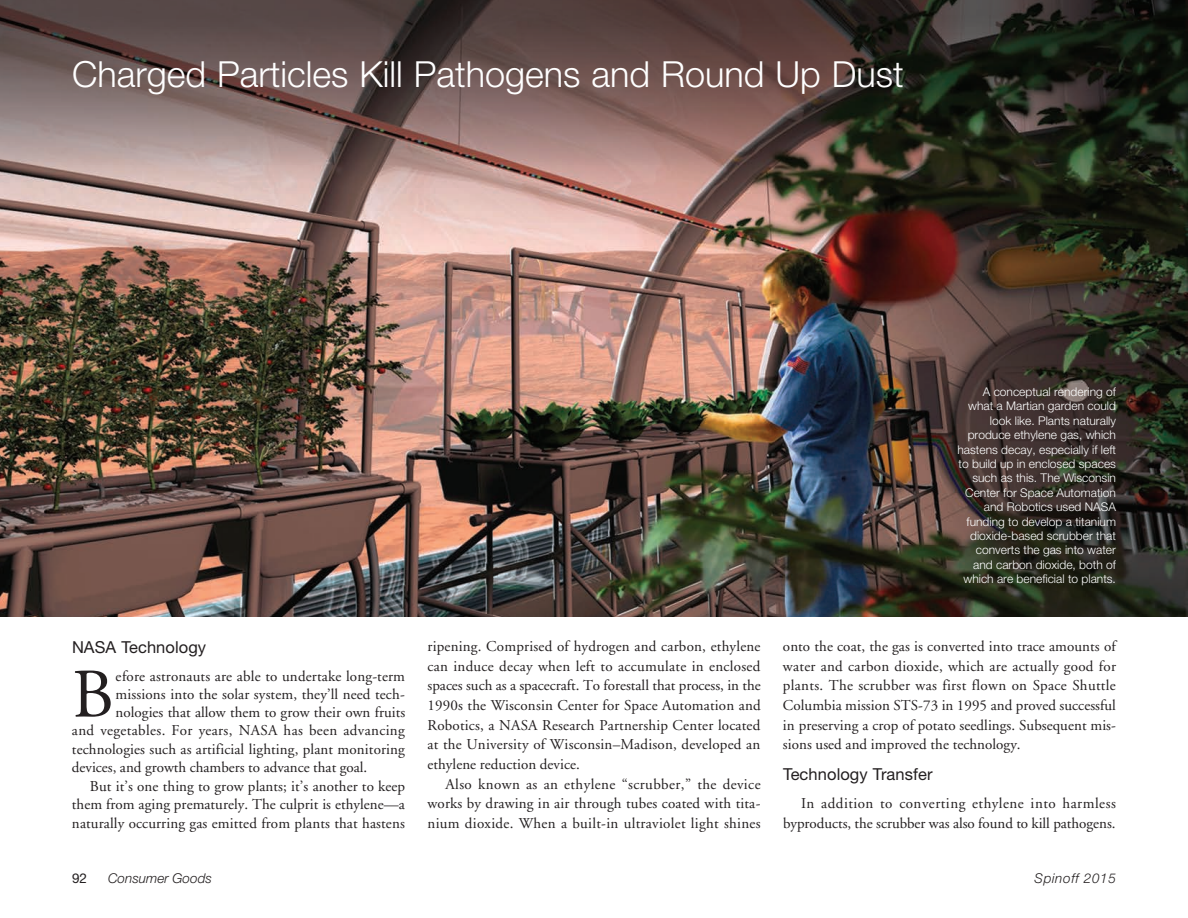
<style>
.page{position:relative;width:1188px;height:918px;background:#fff}
.page>*{position:absolute;margin:0;border:0;box-sizing:border-box;transform-origin:0 0}
.Drop_Cap{font:69.3px "Adobe Garamond";color:#231f20}
.t1{font:300 36px "Helvetica Neue";color:#fff}
.Subhead{font:16.5px "Helvetica Neue";letter-spacing:.005em;color:#231f20}
.Drop_Cap-2{font:15px/19.6px "Adobe Garamond";letter-spacing:.01em;color:#231f20;text-align:justify}
.t2{font:italic 300 13.5px "Helvetica Neue";letter-spacing:.005em;color:#231f20}
.t3{font:italic 300 13.5px "Helvetica Neue";letter-spacing:.05em;color:#231f20}
.t4{font:13.5px "Helvetica Neue";color:#231f20}
.t5{font:300 12px/14.4px "Helvetica Neue";color:#fff;text-align:right}
</style>
<div class="page">
<img style="left:0;top:0;width:1188px;height:617px">
<h1 class="t1" style="left:72px;top:52px;width:833px">Charged Particles Kill Pathogens and Round Up Dust</h1>
<p class="t5" style="left:958px;top:384px;width:160px">A conceptual rendering of what a Martian garden could look like. Plants naturally produce ethylene gas, which hastens decay, especially if left to build up in enclosed spaces such as this. The Wisconsin<br>Center for Space Automation and Robotics used NASA funding to develop a titanium dioxide-based scrubber that converts the gas into water and carbon dioxide, both of which are beneficial to plants.</p>
<p class="Subhead" style="left:72px;top:637px;width:136px">NASA Technology</p>
<p class="Drop_Cap" style="left:72px;top:658px;width:43px">B</p>
<p class="Drop_Cap-2" style="left:116px;top:666px;width:291px">efore astronauts are able to undertake long-term</p>
<p class="Drop_Cap-2" style="left:116px;top:684px;width:291px">missions into the solar system, they’ll need tech-</p>
<p class="Drop_Cap-2" style="left:116px;top:702px;width:291px">nologies that allow them to grow their own fruits</p>
<p class="Drop_Cap-2" style="left:72px;top:721px;width:334px">and vegetables. For years, NASA has been advancing</p>
<p class="Drop_Cap-2" style="left:72px;top:739px;width:334px">technologies such as artificial lighting, plant monitoring</p>
<p class="Drop_Cap-2" style="left:72px;top:758px;width:297px">devices, and growth chambers to advance that goal.</p>
<p class="Drop_Cap-2" style="left:72px;top:777px;width:335px;line-height:18.6px;text-indent:18px">But it’s one thing to grow plants; it’s another to keep them from aging prematurely. The culprit is ethylene—a naturally occurring gas emitted from plants that hastens</p>
<p class="Drop_Cap-2" style="left:427px;top:637px;width:335px">ripening. Comprised of hydrogen and carbon, ethylene can induce decay when left to accumulate in enclosed spaces such as a spacecraft. To forestall that process, in the 1990s the Wisconsin Center for Space Automation and Robotics, a NASA Research Partnership Center located at the University of Wisconsin–Madison, developed an ethylene reduction device.</p>
<p class="Drop_Cap-2" style="left:427px;top:774px;width:335px;text-indent:18px">Also known as an ethylene “scrubber,” the device works by drawing in air through tubes coated with tita&shy;nium dioxide. When a built-in ultraviolet light shines</p>
<p class="Drop_Cap-2" style="left:783px;top:637px;width:335px">onto the coat, the gas is converted into trace amounts of water and carbon dioxide, which are actually good for plants. The scrubber was first flown on Space Shuttle Columbia mission STS-73 in 1995 and proved successful in preserving a crop of potato seedlings. Subsequent mis&shy;sions used and improved the technology.</p>
<p class="Subhead" style="left:783px;top:764px;width:151px">Technology Transfer</p>
<p class="Drop_Cap-2" style="left:783px;top:794px;width:334px;text-align:right">In addition to converting ethylene into harmless byproducts, the scrubber was also found to kill pathogens.</p>
<p class="t4" style="left:72px;top:870px;width:17px">92</p>
<p class="t2" style="left:108px;top:870px;width:106px">Consumer Goods</p>
<p class="t3" style="left:1034px;top:870px;width:83px">Spinoff 2015</p>
</div>
